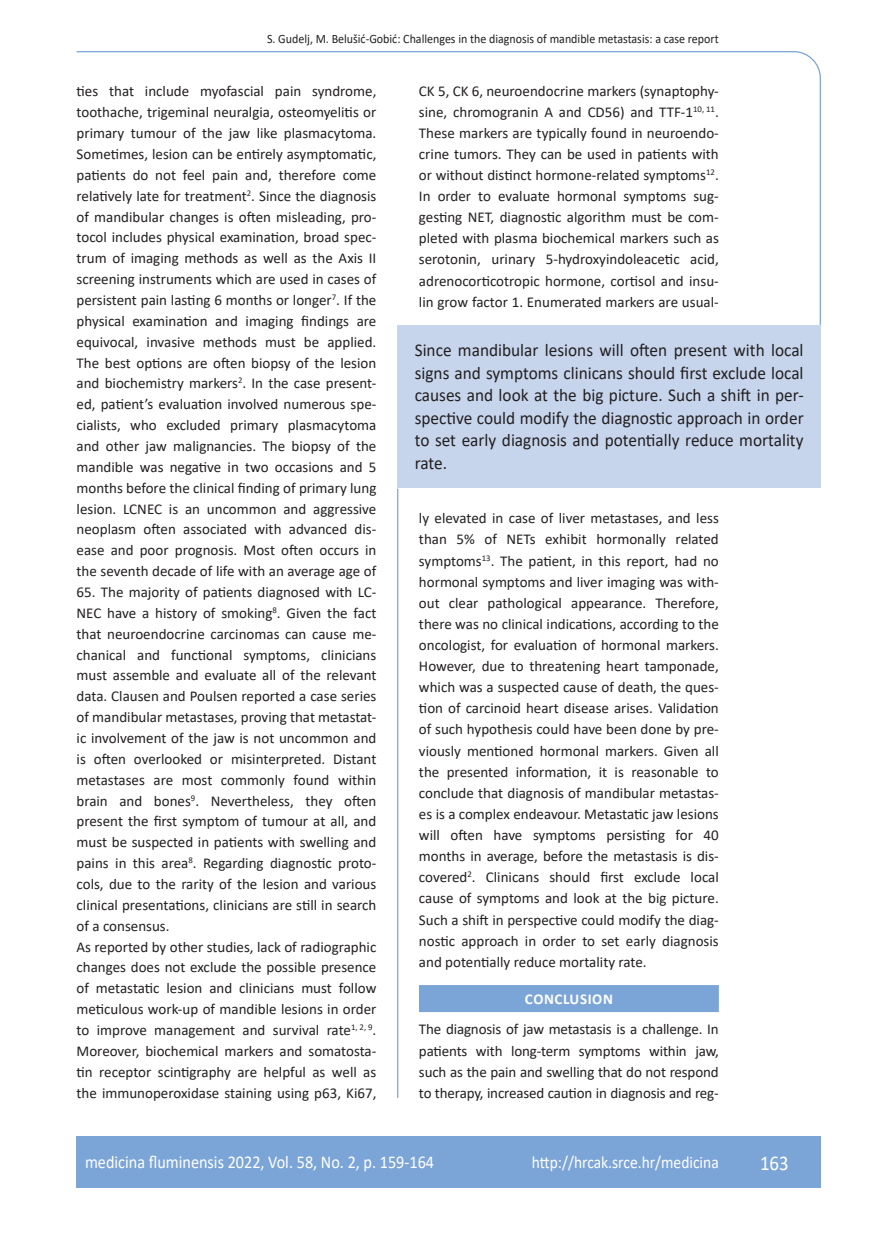
<style>
.page{position:relative;width:872px;height:1234px;background:#fff}
.page>*{position:absolute;margin:0;border:0;box-sizing:border-box;transform-origin:0 0}
.t1{font:21px "Calibri";color:#fff;scale:.9 1}
.anterfile{font:18px/22.5px "Calibri";color:#231f20;text-align:justify;scale:.96 1}
.t2{font:18px "Calibri";color:#fff;scale:.9 1}
.t3{font:17.25px "Calibri";color:#fff;scale:.9 1}
.osnovni_tekst_engl{font:15px/20.9px "Calibri";color:#231f20;text-align:justify}
.naslov_ruler{font:700 15px "Calibri";letter-spacing:.04em;color:#fff}
.glava{font:12.75px "Calibri";color:#231f20;scale:.94 1}
</style>
<div class="page">
<svg style="left:76px;top:51px;width:745px;height:275px"></svg>
<hr style="left:397px;top:488px;width:1px;height:609px;background:#7ca5d7">
<div style="left:77px;top:1135px;width:744px;height:51px;background:#7ca5d7"></div>
<div style="left:398px;top:325px;width:422px;height:163px;background:#c6d5ec"></div>
<div style="left:419px;top:984px;width:300px;height:27px;background:#7ca5d7"></div>
<p class="glava" style="left:267px;top:29px;width:482px">S. Gudelj, M. Belušić-Gobić: Challenges in the diagnosis of mandible metastasis: a case report</p>
<p class="osnovni_tekst_engl" style="left:77px;top:81px;width:301px">ties that include myofascial pain syndrome, toothache, trigeminal neuralgia, osteomyelitis or primary tumour of the jaw like plasmacytoma.<br>Sometimes, lesion can be entirely asymptomatic, patients do not feel pain and, therefore come relatively late for treatment<sup>2</sup>. Since the diagnosis of mandibular changes is often misleading, pro&shy;tocol includes physical examination, broad spec&shy;trum of imaging methods as well as the Axis II screening instruments which are used in cases of persistent pain lasting 6 months or longer<sup>7</sup>. If the physical examination and imaging findings are equivocal, invasive methods must be applied.<br>The best options are often biopsy of the lesion and biochemistry markers<sup>2</sup>. In the case present&shy;ed, patient’s evaluation involved numerous spe&shy;cialists, who excluded primary plasmacytoma and other jaw malignancies. The biopsy of the mandible was negative in two occasions and 5 months before the clinical finding of primary lung lesion. LCNEC is an uncommon and aggressive neoplasm often associated with advanced dis&shy;ease and poor prognosis. Most often occurs in the seventh decade of life with an average age of</p>
<p class="osnovni_tekst_engl" style="left:77px;top:581px;width:301px">65. The majority of patients diagnosed with LC-NEC have a history of smoking<sup>8</sup>. Given the fact that neuroendocrine carcinomas can cause me&shy;chanical and functional symptoms, clinicians must assemble and evaluate all of the relevant data. Clausen and Poulsen reported a case series of mandibular metastases, proving that metastat&shy;ic involvement of the jaw is not uncommon and is often overlooked or misinterpreted. Distant metastases are most commonly found within brain and bones<sup>9</sup>. Nevertheless, they often present the first symptom of tumour at all, and must be suspected in patients with swelling and pains in this area<sup>8</sup>. Regarding diagnostic proto&shy;cols, due to the rarity of the lesion and various clinical presentations, clinicians are still in search of a consensus.</p>
<p class="osnovni_tekst_engl" style="left:77px;top:935px;width:301px">As reported by other studies, lack of radiographic changes does not exclude the possible presence of metastatic lesion and clinicians must follow meticulous work-up of mandible lesions in order to improve management and survival rate<sup>1,</sup> <sup>2,</sup> <sup>9</sup>.<br>Moreover, biochemical markers and somatosta&shy;tin receptor scintigraphy are helpful as well as the immunoperoxidase staining using p63, Ki67,</p>
<p class="osnovni_tekst_engl" style="left:419px;top:80px;width:301px">CK 5, CK 6, neuroendocrine markers (synaptophy&shy;sine, chromogranin A and CD56) and TTF-1<sup>10,</sup> <sup>11</sup>.<br>These markers are typically found in neuroendo&shy;crine tumors. They can be used in patients with or without distinct hormone-related symptoms<sup>12</sup>.<br>In order to evaluate hormonal symptoms sug&shy;gesting NET, diagnostic algorithm must be com&shy;pleted with plasma biochemical markers such as serotonin, urinary 5-hydroxyindoleacetic acid, adrenocorticotropic hormone, cortisol and insu&shy;lin grow factor 1. Enumerated markers are usual-</p>
<p class="anterfile" style="left:415px;top:338px;width:407px">Since mandibular lesions will often present with local signs and symptoms clinicans should first exclude local causes and look at the big picture. Such a shift in per&shy;spective could modify the diagnostic approach in order to set early diagnosis and potentially reduce mortality rate.</p>
<p class="osnovni_tekst_engl" style="left:419px;top:507px;width:301px">ly elevated in case of liver metastases, and less than 5% of NETs exhibit hormonally related symptoms<sup>13</sup>. The patient, in this report, had no hormonal symptoms and liver imaging was with&shy;out clear pathological appearance. Therefore, there was no clinical indications, according to the oncologist, for evaluation of hormonal markers.<br>However, due to threatening heart tamponade, which was a suspected cause of death, the ques&shy;tion of carcinoid heart disease arises. Validation of such hypothesis could have been done by pre&shy;viously mentioned hormonal markers. Given all the presented information, it is reasonable to conclude that diagnosis of mandibular metastas&shy;es is a complex endeavour. Metastatic jaw lesions will often have symptoms persisting for 40 months in average, before the metastasis is dis&shy;covered<sup>2</sup>. Clinicans should first exclude local cause of symptoms and look at the big picture.<br>Such a shift in perspective could modify the diag&shy;nostic approach in order to set early diagnosis and potentially reduce mortality rate.</p>
<p class="naslov_ruler" style="left:525px;top:988px;width:89px">CONCLUSION</p>
<p class="osnovni_tekst_engl" style="left:419px;top:1018px;width:301px">The diagnosis of jaw metastasis is a challenge. In patients with long-term symptoms within jaw, such as the pain and swelling that do not respond to therapy, increased caution in diagnosis and reg-</p>
<p class="t2" style="left:85px;top:1149px;width:389px">medicina fluminensis 2022, Vol. 58, No. 2, p. 159-164</p>
<p class="t3" style="left:532px;top:1150px;width:209px">http://hrcak.srce.hr/medicina</p>
<p class="t1" style="left:760px;top:1147px;width:33px">163</p>
</div>
